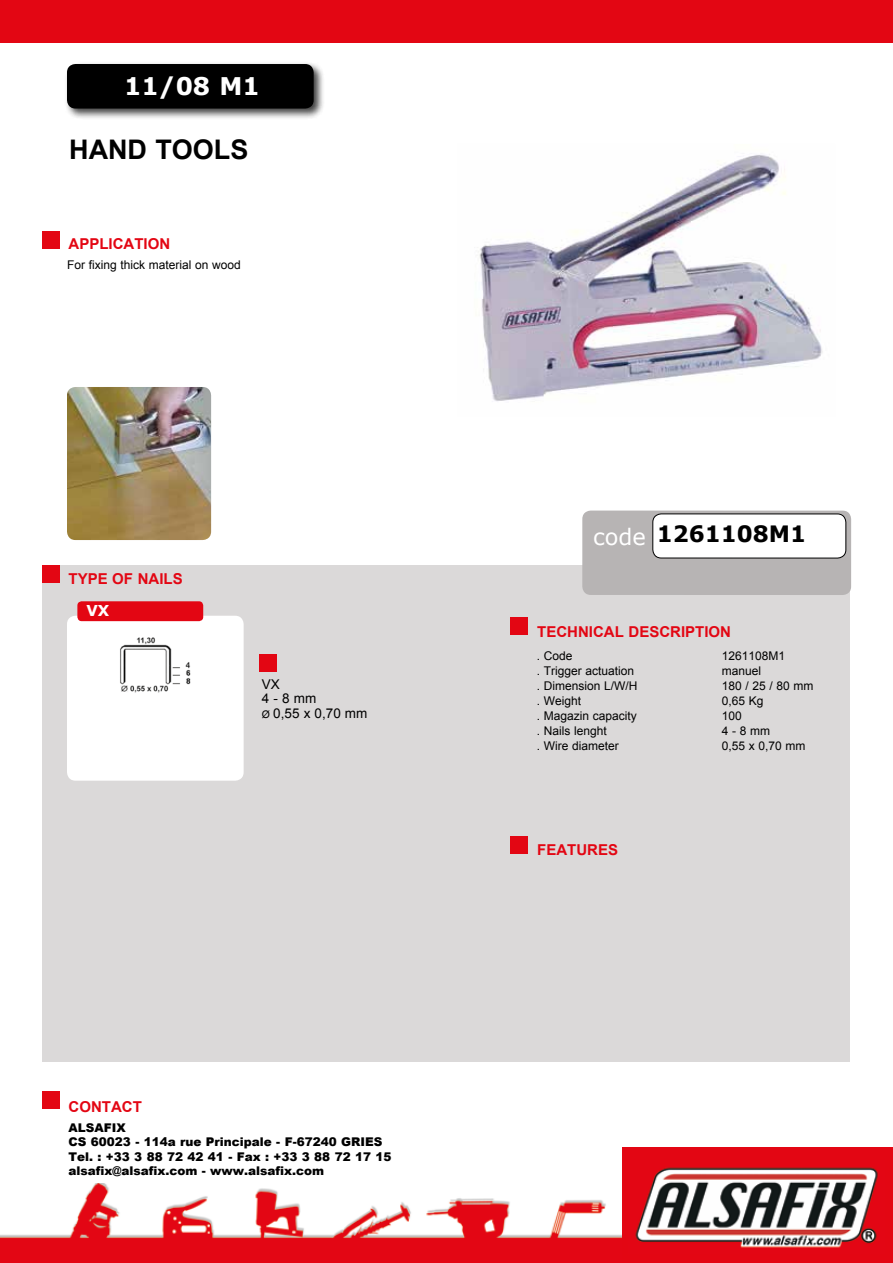
<style>
.page{position:relative;width:893px;height:1263px;background:#fff}
.page>*{position:absolute;margin:0;border:0;box-sizing:border-box;transform-origin:0 0}
.t1{font:700 27px "Arial";color:#000}
.t2{font:700 24.3px "Verdana";color:#fff}
.t3{font:700 22.5px "Verdana";color:#000}
.t4{font:22.5px "Verdana";color:#fff}
.t5{font:700 15px "Arial";color:#e30613}
.t6{font:700 15px "Verdana";color:#fff}
.t7{font:13.5px/13.5px "Arial";color:#000}
.t8{font:12px "Arial";color:#000}
.t9{font:900 12px/14.4px "Arial";color:#000}
.s1{font-size:10.5px}
</style>
<div class="page">
<img style="left:478px;top:154px;width:345px;height:247px">
<div style="left:43px;top:566px;width:807px;height:496px;background:#dbd9d9"></div>
<div style="left:67px;top:616px;width:177px;height:165px;background:#fff;border-radius:9px"></div>
<img style="left:120px;top:637px;width:71px;height:56px">
<div style="left:0;top:0;width:893px;height:43px;background:#e30613"></div>
<img style="left:0;top:1183px;width:622px;height:80px">
<div style="left:622px;top:1148px;width:271px;height:115px;background:#e30613"></div>
<img style="left:635px;top:1167px;width:243px;height:81px">
<div style="left:64px;top:61px;width:261px;height:59px;background:#000;opacity:.75"></div>
<div style="left:67px;top:64px;width:247px;height:45px;background:#000;border-radius:9px"></div>
<div style="left:77px;top:601px;width:126px;height:20px;background:#e30613;border-radius:4px"></div>
<img style="left:67px;top:387px;width:144px;height:153px">
<div style="left:582px;top:510px;width:269px;height:85px;background:#b7b4b4;border-radius:9px"></div>
<div style="left:653px;top:514px;width:193px;height:44px;background:#fff;border-radius:9px"></div>
<div style="left:652px;top:513px;width:194px;height:45px;border:1px solid #000;border-radius:9px"></div>
<div style="left:43px;top:232px;width:17px;height:17px;background:#e30613"></div>
<div style="left:259px;top:654px;width:17px;height:17px;background:#e30613"></div>
<div style="left:510px;top:618px;width:17px;height:17px;background:#e30613"></div>
<div style="left:43px;top:565px;width:17px;height:17px;background:#e30613"></div>
<div style="left:510px;top:837px;width:17px;height:17px;background:#e30613"></div>
<div style="left:43px;top:1092px;width:17px;height:17px;background:#e30613"></div>
<h2 class="t2" style="left:124px;top:68px;width:137px">11/08 M1</h2>
<h1 class="t1" style="left:69px;top:131px;width:181px">HAND TOOLS</h1>
<p class="t5" style="left:69px;top:234px;width:103px">APPLICATION</p>
<p class="t8" style="left:67px;top:257px;width:175px">For fixing thick material on wood</p>
<p class="t5" style="left:69px;top:569px;width:116px">TYPE OF NAILS</p>
<p class="t6" style="left:86px;top:600px;width:24px">VX</p>
<p class="t7" style="left:262px;top:678px;width:56px">VX<br>4 - 8 mm</p>
<p class="t7" style="left:262px;top:706px;width:107px"><span class="s1">Ø</span> 0,55 x 0,70 mm</p>
<p class="t5" style="left:69px;top:1097px;width:75px">CONTACT</p>
<p class="t9" style="left:69px;top:1120px;width:325px">ALSAFIX<br>CS 60023 - 114a rue Principale - F-67240 GRIES Tel. : +33 3 88 72 42 41 - Fax : +33 3 88 72 17 15 alsafix@alsafix.com - www.alsafix.com</p>
<h3 class="t4" style="left:593px;top:521px;width:54px">code</h3>
<h3 class="t3" style="left:657px;top:518px;width:151px">1261108M1</h3>
<p class="t5" style="left:537px;top:622px;width:195px">TECHNICAL DESCRIPTION</p>
<p class="t8" style="left:537px;top:648px;width:37px">. Code</p>
<p class="t8" style="left:722px;top:648px;width:65px">1261108M1</p>
<p class="t8" style="left:537px;top:663px;width:99px">. Trigger actuation</p>
<p class="t8" style="left:722px;top:663px;width:41px">manuel</p>
<p class="t8" style="left:537px;top:678px;width:102px">. Dimension L/W/H</p>
<p class="t8" style="left:722px;top:678px;width:93px">180 / 25 / 80 mm</p>
<p class="t8" style="left:537px;top:693px;width:46px">. Weight</p>
<p class="t8" style="left:722px;top:693px;width:43px">0,65 Kg</p>
<p class="t8" style="left:537px;top:708px;width:102px">. Magazin capacity</p>
<p class="t8" style="left:722px;top:708px;width:22px">100</p>
<p class="t8" style="left:537px;top:723px;width:72px">. Nails lenght</p>
<p class="t8" style="left:722px;top:723px;width:50px">4 - 8 mm</p>
<p class="t8" style="left:537px;top:738px;width:84px">. Wire diameter</p>
<p class="t8" style="left:722px;top:738px;width:85px">0,55 x 0,70 mm</p>
<p class="t5" style="left:537px;top:840px;width:82px">FEATURES</p>
</div>
